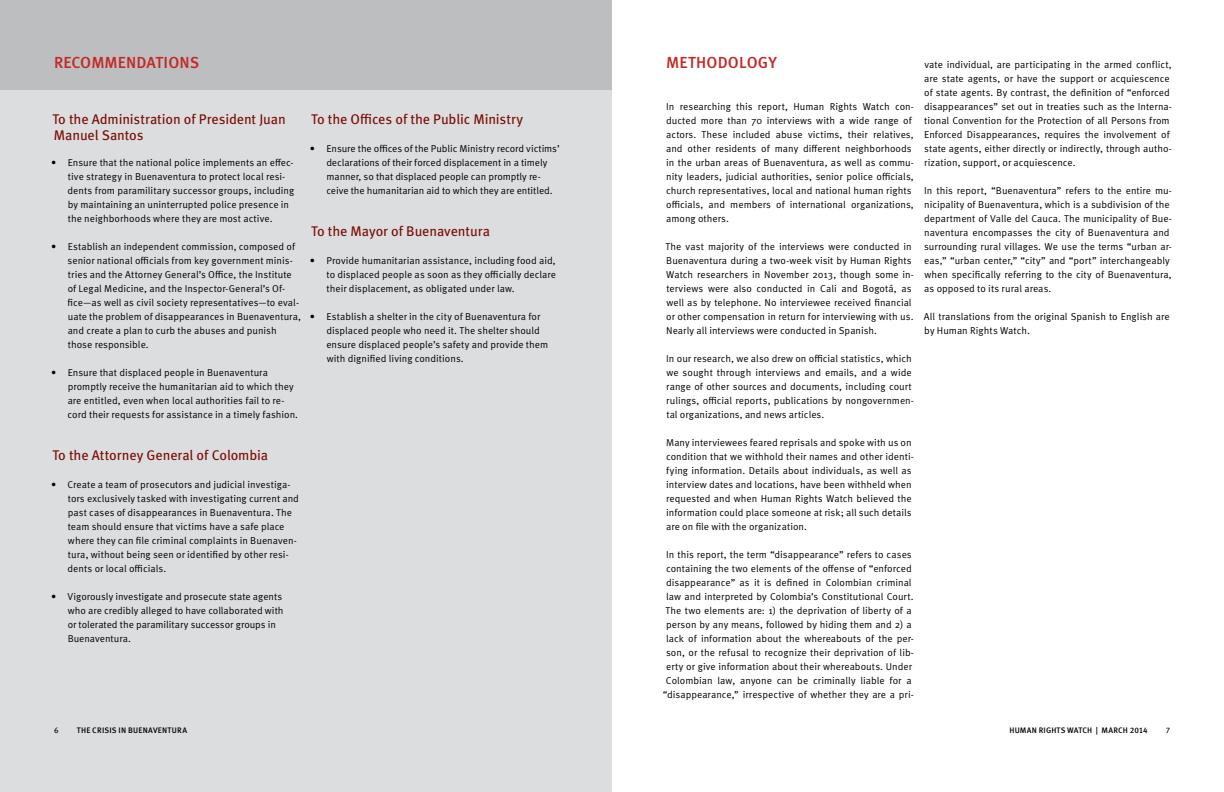
<style>
.page{position:relative;width:1224px;height:792px;background:#fff}
.page>*{position:absolute;margin:0;border:0;box-sizing:border-box;transform-origin:0 0}
.t1{font:500 16px "Meta Pro";letter-spacing:.01em;color:#c52725}
.t2{font:14px/16px "Meta Pro";letter-spacing:-.01em;color:#7a0a04}
.t3{font:10px/14px "Meta Pro Norm";color:#000}
.t4{font:500 8px "Meta Pro";letter-spacing:.025em;color:#000}
.t5{font:8px "Meta Pro";color:#000}
</style>
<div class="page">
<div style="left:0;top:0;width:612px;height:90px;background:#bcbec0"></div>
<div style="left:0;top:90px;width:612px;height:702px;background:#dcddde"></div>
<h1 class="t1" style="left:54px;top:50px;width:91px">RECOMM ENDATI</h1>
<h1 class="t1" style="left:168px;top:50px;width:31px">ONS</h1>
<h2 class="t2" style="left:52px;top:110px;width:235px">To the Administration of President Juan<br>Manuel Santos</h2>
<p class="t3" style="left:68px;top:155px;width:228px;text-indent:-16px">• Ensure that the national police implements an effec&shy;tive strategy in Buenaventura to protect local resi&shy;dents from paramilitary successor groups, including by maintaining an uninterrupted police presence in the neighborhoods where they are most active.</p>
<p class="t3" style="left:68px;top:239px;width:235px;text-indent:-16px">• Establish an independent commission, composed of senior national officials from key government minis&shy;tries and the Attorney General’s Office, the Institute of Legal Medicine, and the Inspector-General’s Of&shy;fice—as well as civil society representatives—to eval&shy;uate the problem of disappearances in Buenaventura, and create a plan to curb the abuses and punish those responsible.</p>
<p class="t3" style="left:68px;top:365px;width:232px;text-indent:-16px">• Ensure that displaced people in Buenaventura promptly receive the humanitarian aid to which they are entitled, even when local authorities fail to re&shy;cord their requests for assistance in a timely fashion.</p>
<h2 class="t2" style="left:52px;top:446px;width:217px">To the Attorney General of Colombia</h2>
<p class="t3" style="left:68px;top:477px;width:233px;text-indent:-16px">• Create a team of prosecutors and judicial investiga&shy;tors exclusively tasked with investigating current and past cases of disappearances in Buenaventura. The team should ensure that victims have a safe place where they can file criminal complaints in Buenaven&shy;tura, without being seen or identified by other resi&shy;dents or local officials.</p>
<p class="t3" style="left:68px;top:589px;width:217px;text-indent:-16px">• Vigorously investigate and prosecute state agents who are credibly alleged to have collaborated with or tolerated the paramilitary successor groups in Buenaventura.</p>
<h2 class="t2" style="left:311px;top:110px;width:214px">To the Offices of the Public Ministry</h2>
<p class="t3" style="left:326px;top:141px;width:235px;text-indent:-16px">• Ensure the offices of the Public Ministry record victims’ declarations of their forced displacement in a timely manner, so that displaced people can promptly re&shy;ceive the humanitarian aid to which they are entitled.</p>
<h2 class="t2" style="left:311px;top:222px;width:180px">To the Mayor of Buenaventura</h2>
<p class="t3" style="left:327px;top:253px;width:231px;text-align:justify;text-indent:-17px">• Provide humanitarian assistance, including food aid, to displaced people as soon as they officially declare their displacement, as obligated under law.</p>
<p class="t3" style="left:326px;top:309px;width:223px;text-indent:-16px">• Establish a shelter in the city of Buenaventura for displaced people who need it. The shelter should ensure displaced people’s safety and provide them with dignified living conditions.</p>
<h1 class="t1" style="left:666px;top:50px;width:112px">METHODOLOGY</h1>
<p class="t3" style="left:666px;top:99px;width:249px">In researching this report, Human Rights Watch con&shy;ducted more than 70 interviews with a wide range of actors. These included abuse victims, their relatives, and other residents of many different neighborhoods in the urban areas of Buenaventura, as well as commu&shy;nity leaders, judicial authorities, senior police officials, church representatives, local and national human rights officials, and members of international organizations, among others.</p>
<p class="t3" style="left:666px;top:239px;width:250px">The vast majority of the interviews were conducted in Buenaventura during a two-week visit by Human Rights Watch researchers in November 2013, though some in&shy;terviews were also conducted in Cali and Bogotá, as well as by telephone. No interviewee received financial or other compensation in return for interviewing with us.<br>Nearly all interviews were conducted in Spanish.</p>
<p class="t3" style="left:666px;top:351px;width:249px">In our research, we also drew on official statistics, which we sought through interviews and emails, and a wide range of other sources and documents, including court rulings, official reports, publications by nongovernmen&shy;tal organizations, and news articles.</p>
<p class="t3" style="left:666px;top:435px;width:249px">Many interviewees feared reprisals and spoke with us on condition that we withhold their names and other identi&shy;fying information. Details about individuals, as well as interview dates and locations, have been withheld when requested and when Human Rights Watch believed the information could place someone at risk; all such details are on file with the organization.</p>
<p class="t3" style="left:663px;top:547px;width:253px;text-align:center">In this report, the term “disappearance” refers to cases containing the two elements of the offense of “enforced disappearance” as it is defined in Colombian criminal law and interpreted by Colombia’s Constitutional Court.<br>The two elements are: 1) the deprivation of liberty of a person by any means, followed by hiding them and 2) a lack of information about the whereabouts of the per&shy;son, or the refusal to recognize their deprivation of lib&shy;erty or give information about their whereabouts. Under Colombian law, anyone can be criminally liable for a “disappearance,” irrespective of whether they are a pri-</p>
<p class="t3" style="left:924px;top:57px;width:249px">vate individual, are participating in the armed conflict, are state agents, or have the support or acquiescence of state agents. By contrast, the definition of “enforced disappearances” set out in treaties such as the Interna&shy;tional Convention for the Protection of all Persons from Enforced Disappearances, requires the involvement of state agents, either directly or indirectly, through autho&shy;rization, support, or acquiescence.</p>
<p class="t3" style="left:924px;top:183px;width:249px">In this report, “Buenaventura” refers to the entire mu&shy;nicipality of Buenaventura, which is a subdivision of the department of Valle del Cauca. The municipality of Bue&shy;naventura encompasses the city of Buenaventura and surrounding rural villages. We use the terms “urban ar&shy;eas,” “urban center,” “city” and “port” interchangeably when specifically referring to the city of Buenaventura, as opposed to its rural areas.</p>
<p class="t3" style="left:924px;top:309px;width:247px">All translations from the original Spanish to English are by Human Rights Watch.</p>
<p class="t5" style="left:54px;top:724px;width:6px">6</p>
<p class="t4" style="left:77px;top:724px;width:26px">THE CRISIS</p>
<p class="t4" style="left:119px;top:724px;width:65px">I N BUENAVENTURA</p>
<p class="t4" style="left:1010px;top:724px;width:140px">HU MAN RIGHTS WATCH | MARCH 2014</p>
<p class="t5" style="left:1166px;top:724px;width:6px">7</p>
</div>
